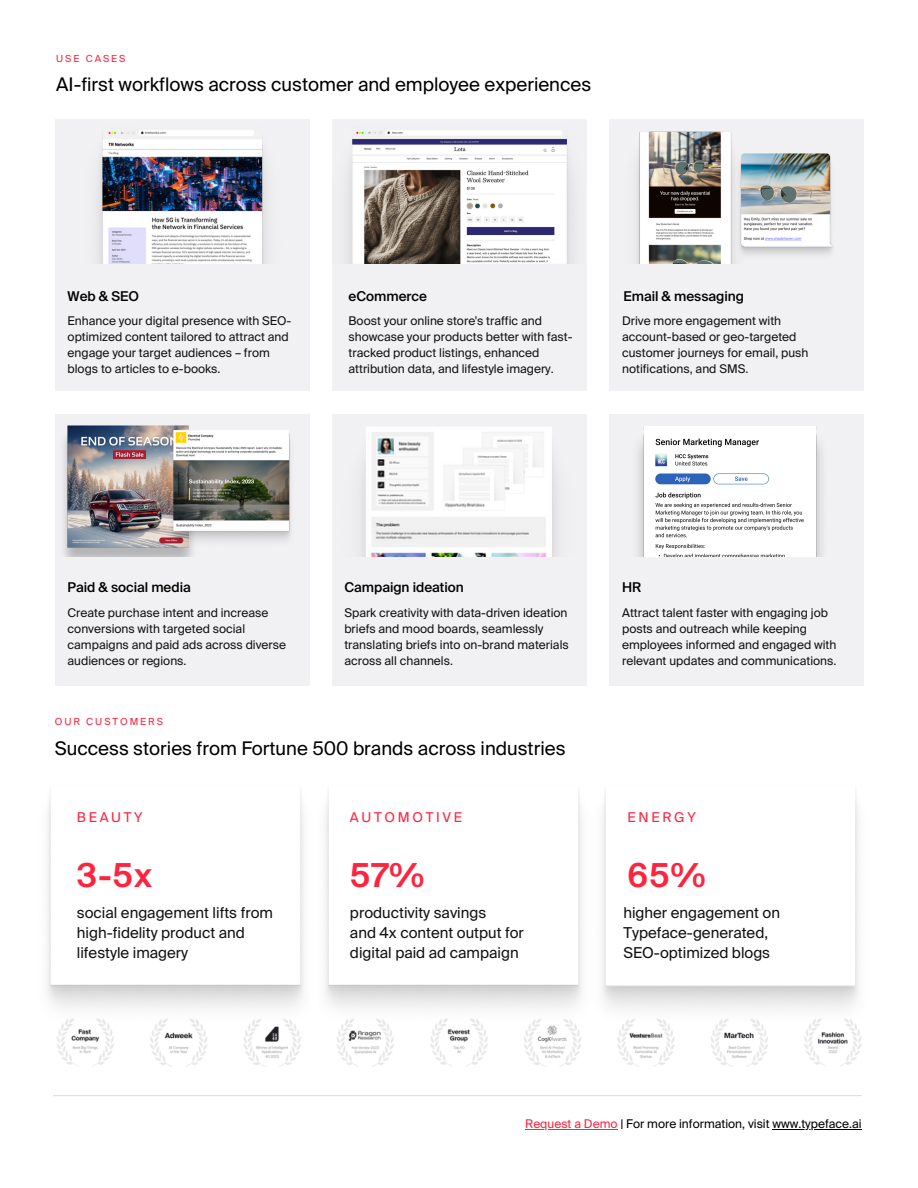
<style>
.page{position:relative;width:918px;height:1188px;background:#fff}
.page>*{position:absolute;margin:0;border:0;box-sizing:border-box;transform-origin:0 0}
.t1{font:600 33px "Suisse Intl";color:#fd243e}
.t2{font:18.75px "Suisse Intl";color:#000}
.t3{font:15px/20.2px "Suisse Intl";color:#111013}
.t4{font:500 13.5px "Suisse Intl";color:#000}
.t5{font:13.5px "Suisse Intl";letter-spacing:.2em;color:#fd243e}
.t6{font:12px/16px "Suisse Intl";color:#111013}
.t7{font:12px "Suisse Intl";color:#000}
.t8{font:9.75px "Suisse Intl";letter-spacing:.2em;color:#fd243e}
.s1{color:#fd243e}
</style>
<div class="page">
<hr style="left:53px;top:1095px;width:809px;height:1px;background:#7a777b">
<img style="left:57px;top:1016px;width:804px;height:51px">
<div style="left:55px;top:119px;width:255px;height:272px;background:#f1f0f2"></div>
<div style="left:55px;top:414px;width:255px;height:271px;background:#f1f0f2"></div>
<div style="left:332px;top:119px;width:255px;height:272px;background:#f1f0f2"></div>
<div style="left:332px;top:414px;width:255px;height:271px;background:#f1f0f2"></div>
<div style="left:609px;top:119px;width:255px;height:272px;background:#f1f0f2"></div>
<div style="left:609px;top:414px;width:255px;height:271px;background:#f1f0f2"></div>
<img style="left:98px;top:130px;width:169px;height:133px">
<img style="left:347px;top:130px;width:225px;height:133px">
<img style="left:636px;top:131px;width:198px;height:132px">
<img style="left:64px;top:425px;width:227px;height:132px">
<img style="left:361px;top:427px;width:196px;height:130px">
<img style="left:638px;top:427px;width:184px;height:130px">
<hr style="left:525px;top:1129px;width:93px;height:1px;background:#fd243e">
<hr style="left:773px;top:1129px;width:89px;height:1px;background:#000">
<h5 class="t8" style="left:56px;top:54px;width:71px">USE CASES</h5>
<p class="t2" style="left:56px;top:77px;width:537px">AI-first workflows across customer and employee experiences</p>
<h5 class="t4" style="left:68px;top:290px;width:73px">Web &amp; SEO</h5>
<p class="t6" style="left:68px;top:314px;width:225px">Enhance your digital presence with SEO&shy;optimized content tailored to attract and engage your target audiences – from blogs to articles to e-books.</p>
<p class="t4" style="left:349px;top:290px;width:80px">eCommerce</p>
<p class="t6" style="left:349px;top:314px;width:226px">Boost your online store's traffic and showcase your products better with fast&shy;tracked product listings, enhanced attribution data, and lifestyle imagery.</p>
<p class="t4" style="left:623px;top:290px;width:122px">Email &amp; messaging</p>
<h1 class="t6" style="left:622px;top:314px;width:161px">Drive more engagement with</h1>
<h3 class="t6" style="left:622px;top:330px;width:188px">account-based or geo-targeted customer journeys for email, push notifications, and SMS.</h3>
<h3 class="t4" style="left:68px;top:582px;width:125px">Paid &amp; social media</h3>
<h5 class="t4" style="left:344px;top:582px;width:121px">Campaign ideation</h5>
<h3 class="t4" style="left:622px;top:582px;width:21px">HR</h3>
<h1 class="t6" style="left:68px;top:605px;width:220px">Create purchase intent and increase conversions with targeted social campaigns and paid ads across diverse audiences or regions.</h1>
<p class="t6" style="left:344px;top:605px;width:226px">Spark creativity with data-driven ideation briefs and mood boards, seamlessly translating briefs into on-brand materials across all channels.</p>
<h1 class="t6" style="left:622px;top:605px;width:216px">Attract talent faster with engaging job posts and outreach while keeping employees informed and engaged with relevant updates and communications.</h1>
<h2 class="t8" style="left:55px;top:718px;width:110px">OUR CUSTOMERS</h2>
<p class="t2" style="left:55px;top:740px;width:512px">Success stories from Fortune 500 brands across industries</p>
<p class="t5" style="left:77px;top:812px;width:67px">BEAUTY</p>
<h6 class="t1" style="left:77px;top:861px;width:76px">3-5x</h6>
<p class="t5" style="left:350px;top:812px;width:114px">AUTOMOTIVE</p>
<h6 class="t1" style="left:350px;top:861px;width:76px">57%</h6>
<h6 class="t5" style="left:628px;top:812px;width:70px">ENERGY</h6>
<p class="t1" style="left:628px;top:861px;width:80px">65%</p>
<h6 class="t3" style="left:77px;top:904px;width:198px">social engagement lifts from high-fidelity product and lifestyle imagery</h6>
<p class="t3" style="left:350px;top:904px;width:176px">productivity savings<br>and 4x content output for digital paid ad campaign</p>
<p class="t3" style="left:623px;top:904px;width:158px">higher engagement on<br>Typeface-generated,<br>SEO-optimized blogs</p>
<h4 class="t7" style="left:525px;top:1119px;width:338px"><span class="s1">Request a Demo</span> | For more information, visit www.typeface.ai</h4>
</div>
